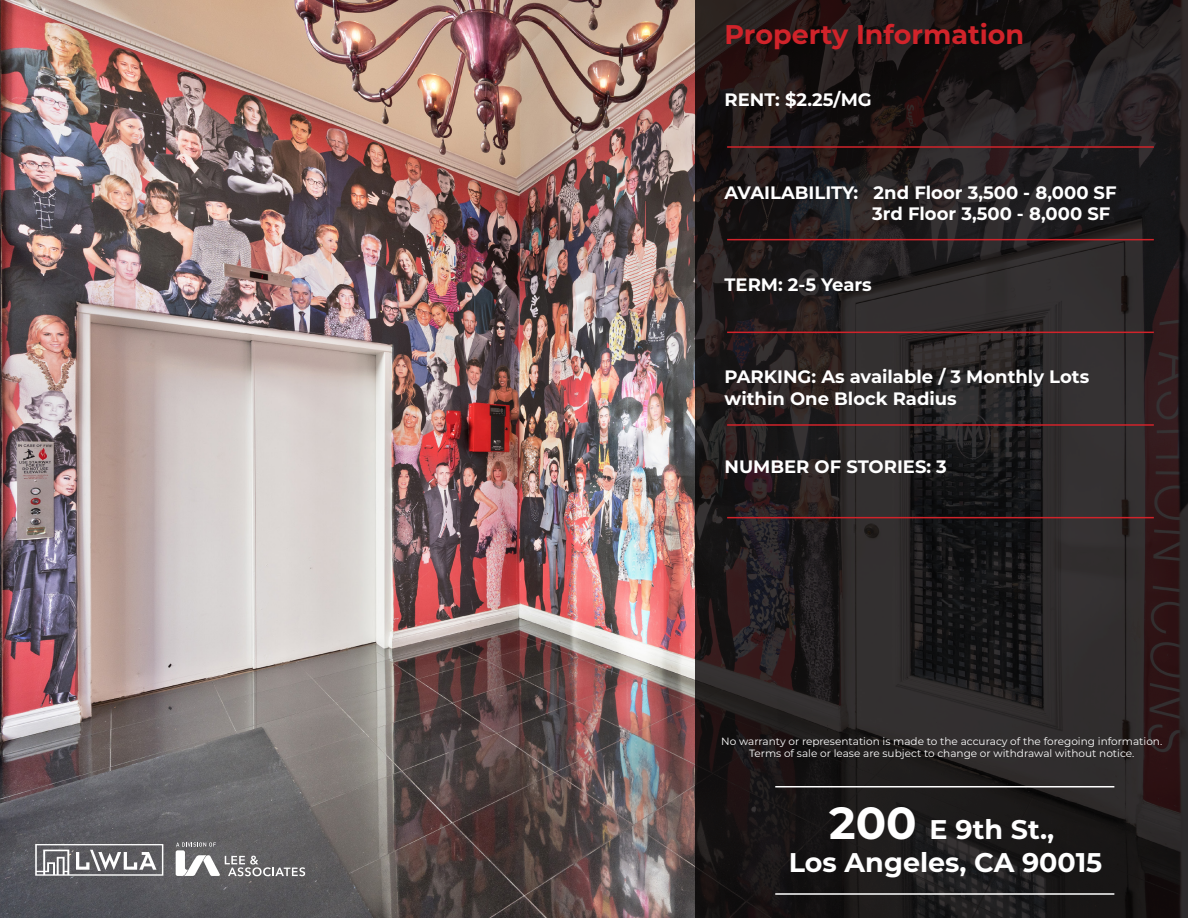
<style>
.page{position:relative;width:1188px;height:918px;background:#fff}
.page>*{position:absolute;margin:0;border:0;box-sizing:border-box;transform-origin:0 0}
.t1{font:700 27px "Montserrat";color:#fff}
.Page_Titles{font:700 27px "Montserrat";color:#d1232a}
.Information_page{font:700 18px "Montserrat";color:#fff}
.t2{font:10.5px "Montserrat";color:#fff}
.s1{font-size:45px}
</style>
<div class="page">
<img style="left:0;top:0;width:696px;height:917px">
<svg style="left:696px;top:0;width:492px;height:918px;background:#231e1f"></svg>
<hr style="left:727px;top:239px;width:427px;height:1px;background:#d1232a">
<hr style="left:727px;top:332px;width:427px;height:1px;background:#d1232a">
<hr style="left:727px;top:517px;width:427px;height:1px;background:#d1232a">
<hr style="left:727px;top:424px;width:427px;height:2px;background:#d1232a">
<hr style="left:727px;top:146px;width:427px;height:2px;background:#d1232a">
<div style="left:446px;top:412px;width:12px;height:12px;background:#d1232a;border-radius:50%"></div>
<hr style="left:775px;top:786px;width:339px;height:2px;background:#fff">
<hr style="left:775px;top:893px;width:339px;height:2px;background:#fff">
<svg style="left:35px;top:844px;width:128px;height:32px"></svg>
<svg style="left:176px;top:842px;width:129px;height:34px"></svg>
<p class="Page_Titles" style="left:724px;top:15px;width:301px">Property Information</p>
<p class="Information_page" style="left:724px;top:87px;width:149px">RENT: $2.25/MG</p>
<p class="Information_page" style="left:724px;top:179px;width:394px">AVAILABILITY: 2nd Floor 3,500 - 8,000 SF</p>
<p class="Information_page" style="left:872px;top:201px;width:240px">3rd Floor 3,500 - 8,000 SF</p>
<p class="Information_page" style="left:724px;top:271px;width:149px">TERM: 2-5 Years</p>
<p class="Information_page" style="left:724px;top:364px;width:366px">PARKING: As available / 3 Monthly Lots</p>
<p class="Information_page" style="left:724px;top:385px;width:234px">within One Block Radius</p>
<p class="Information_page" style="left:724px;top:454px;width:224px">NUMBER OF STORIES: 3</p>
<p class="t2" style="left:721px;top:734px;width:443px">No warranty or representation is made to the accuracy of the foregoing information.</p>
<p class="t2" style="left:749px;top:746px;width:387px">Terms of sale or lease are subject to change or withdrawal without notice.</p>
<p class="t1" style="left:829px;top:810px;width:226px"><span class="s1">200</span> E 9th St.,</p>
<p class="t1" style="left:789px;top:842px;width:315px">Los Angeles, CA 90015</p>
</div>
